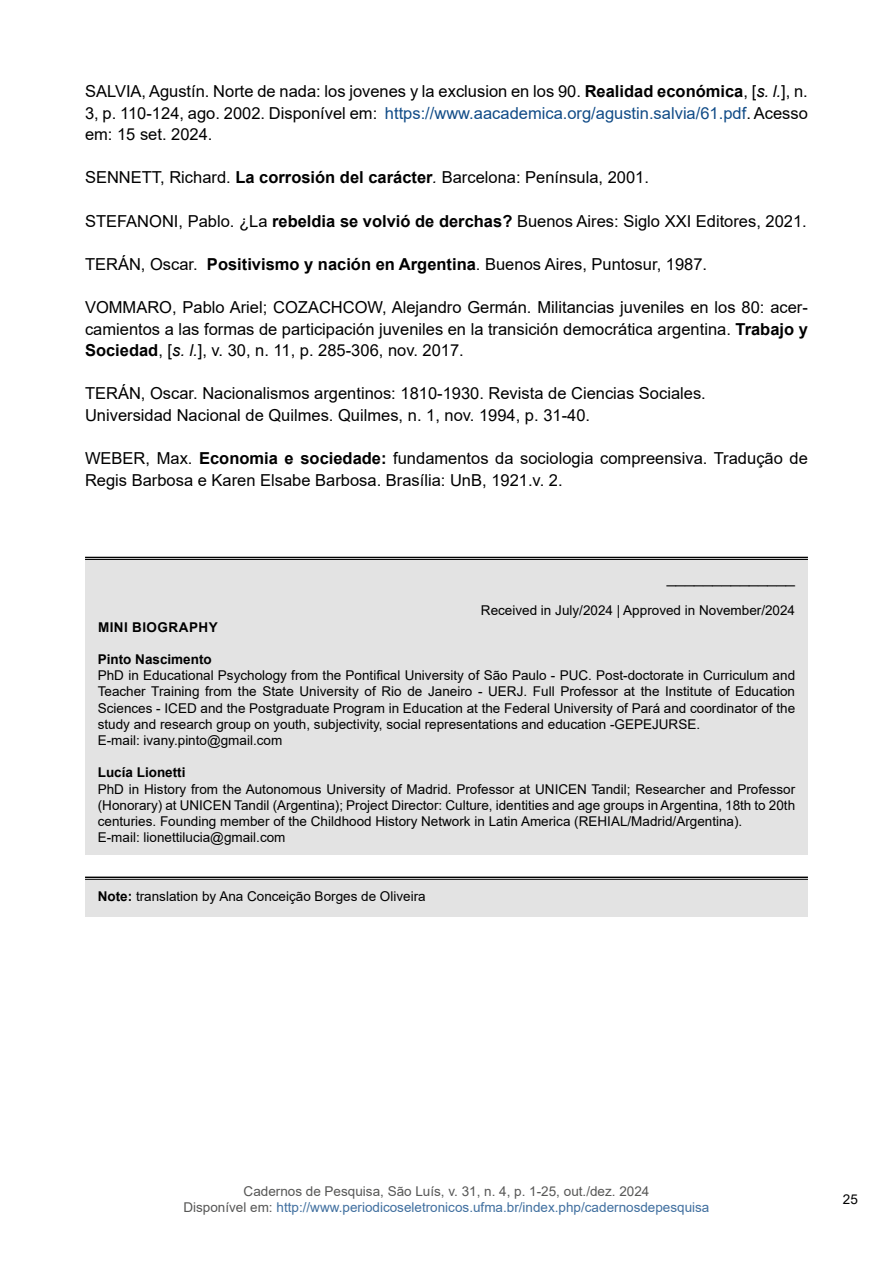
<style>
.page{position:relative;width:893px;height:1263px;background:#fff}
.page>*{position:absolute;margin:0;border:0;box-sizing:border-box;transform-origin:0 0}
.t1{font:16.5px/21.6px "Arial";color:#000;text-align:justify}
.t2{font:13.5px/16.2px "Arial";color:#000}
.t3{font:13.5px/16.2px "Arial";color:#575756;text-align:center}
.t4{font:700 13.5px "Arial";color:#000}
.t5{font:700 13.5px "Arial";letter-spacing:.035em;color:#000}
.s1{font-weight:700}
.s2{font-style:italic}
.s3{color:#104b87}
.s4{color:#406f9f}
</style>
<div class="page">
<div style="left:85px;top:558px;width:723px;height:297px;background:#e3e3e3"></div>
<hr style="left:85px;top:557px;width:723px;height:3px;background:#fff">
<hr style="left:85px;top:557px;width:723px;height:1px;background:#000">
<hr style="left:85px;top:559px;width:723px;height:1px;background:#000">
<div style="left:85px;top:878px;width:723px;height:39px;background:#e3e3e3"></div>
<hr style="left:85px;top:876px;width:723px;height:3px;background:#fff">
<hr style="left:85px;top:876px;width:723px;height:2px;background:#000">
<hr style="left:85px;top:879px;width:723px;height:1px;background:#000">
<p class="t1" style="left:85px;top:80px;width:724px">SALVIA, Agustín. Norte de nada: los jovenes y la exclusion en los 90. <span class="s1">Realidad económica</span>, [<span class="s2">s. l.</span>], n.<br>3, p. 110-124, ago. 2002. Disponível em: <span class="s3">https://www.aacademica.org/agustin.salvia/61.pdf</span>. Acesso em: 15 set. 2024.</p>
<p class="t1" style="left:85px;top:167px;width:565px">SENNETT, Richard. <span class="s1">La corrosión del carácter</span><span class="s2">.</span> Barcelona: Península, 2001.</p>
<p class="t1" style="left:85px;top:210px;width:723px">STEFANONI, Pablo. ¿La <span class="s1">rebeldia se volvió de derchas?</span> Buenos Aires: Siglo XXI Editores, 2021.</p>
<p class="t1" style="left:85px;top:253px;width:624px">TERÁN, Oscar. <span class="s1">Positivismo y nación en Argentina</span>. Buenos Aires, Puntosur, 1987.</p>
<p class="t1" style="left:85px;top:296px;width:724px">VOMMARO, Pablo Ariel; COZACHCOW, Alejandro Germán. Militancias juveniles en los 80: acer&shy;camientos a las formas de participación juveniles en la transición democrática argentina. <span class="s1">Trabajo y Sociedad</span>, [<span class="s2">s. l.</span>], v. 30, n. 11, p. 285-306, nov. 2017.</p>
<p class="t1" style="left:85px;top:383px;width:622px">TERÁN, Oscar. Nacionalismos argentinos: 1810-1930. Revista de Ciencias Sociales.<br>Universidad Nacional de Quilmes. Quilmes, n. 1, nov. 1994, p. 31-40.</p>
<p class="t1" style="left:85px;top:448px;width:724px">WEBER, Max. <span class="s1">Economia e sociedade:</span> fundamentos da sociologia compreensiva. Tradução de<br>Regis Barbosa e Karen Elsabe Barbosa. Brasília: UnB, 1921.v. 2.</p>
<p class="t1" style="left:667px;top:566px;width:130px">______________</p>
<p class="t2" style="left:481px;top:602px;width:316px">Received in July/2024 | Approved in November/2024</p>
<p class="t5" style="left:98px;top:617px;width:121px">MINI BIOGRAPHY</p>
<p class="t4" style="left:98px;top:650px;width:116px">Pinto Nascimento</p>
<p class="t2" style="left:98px;top:667px;width:699px">PhD in Educational Psychology from the Pontifical University of São Paulo - PUC. Post-doctorate in Curriculum and Teacher Training from the State University of Rio de Janeiro - UERJ. Full Professor at the Institute of Education Sciences - ICED and the Postgraduate Program in Education at the Federal University of Pará and coordinator of the study and research group on youth, subjectivity, social representations and education -GEPEJURSE.<br>E-mail: ivany.pinto@gmail.com</p>
<p class="t4" style="left:98px;top:763px;width:89px">Lucía Lionetti</p>
<p class="t2" style="left:98px;top:781px;width:699px">PhD in History from the Autonomous University of Madrid. Professor at UNICEN Tandil; Researcher and Professor (Honorary) at UNICEN Tandil (Argentina); Project Director: Culture, identities and age groups in Argentina, 18th to 20th centuries. Founding member of the Childhood History Network in Latin America (REHIAL/Madrid/Argentina).<br>E-mail: lionettilucia@gmail.com</p>
<p class="t2" style="left:98px;top:888px;width:329px"><span class="s1">Note:</span> translation by Ana Conceição Borges de Oliveira</p>
<p class="t3" style="left:183px;top:1183px;width:527px">Cadernos de Pesquisa, São Luís, v. 31, n. 4, p. 1-25, out./dez. 2024<br>Disponível em: <span class="s4">http://www.periodicoseletronicos.ufma.br/index.php/cadernosdepesquisa</span></p>
<p class="t2" style="left:843px;top:1191px;width:17px">25</p>
</div>
